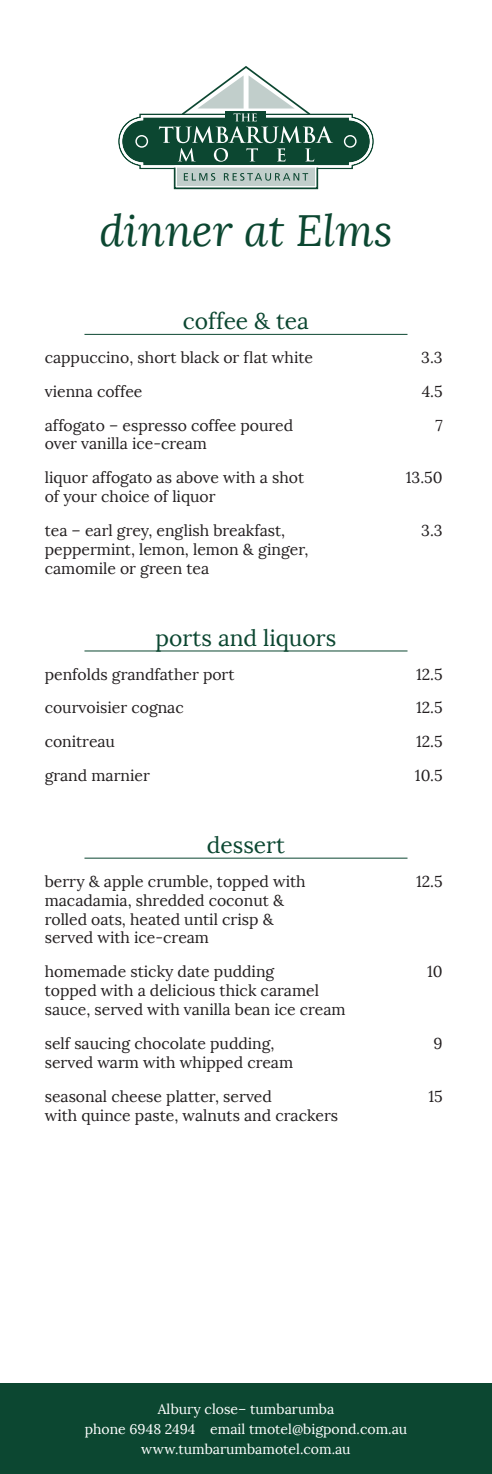
<style>
.page{position:relative;width:492px;height:1474px;background:#fff}
.page>*{position:absolute;margin:0;border:0;box-sizing:border-box;transform-origin:0 0}
.t1{font:italic 43.75px "Lora";color:#0c4731}
.Paragraph_Style_1{font:22.75px "Lora";color:#0c4731}
.t2{font:15.75px/18.9px "Lora";color:#231f20}
.t3{font:14px "Lora";color:#fff}
</style>
<div class="page">
<div style="left:0;top:1383px;width:491px;height:90px;background:#0c4731"></div>
<hr style="left:84px;top:334px;width:323px;height:1px;background:#0c4731">
<hr style="left:84px;top:650px;width:323px;height:1px;background:#0c4731">
<hr style="left:84px;top:857px;width:323px;height:1px;background:#0c4731">
<svg style="left:118px;top:66px;width:256px;height:124px"></svg>
<p class="t1" style="left:99px;top:204px;width:294px">dinner at Elms</p>
<p class="Paragraph_Style_1" style="left:183px;top:308px;width:127px">coffee &amp; tea</p>
<p class="t2" style="left:45px;top:348px;width:269px">cappuccino, short black or flat white</p>
<p class="t2" style="left:420px;top:348px;width:23px">3.3</p>
<p class="t2" style="left:45px;top:382px;width:99px">vienna coffee</p>
<p class="t2" style="left:421px;top:382px;width:22px">4.5</p>
<p class="t2" style="left:45px;top:416px;width:250px">affogato – espresso coffee poured</p>
<p class="t2" style="left:435px;top:416px;width:9px">7</p>
<p class="t2" style="left:45px;top:435px;width:164px">over vanilla ice-cream</p>
<p class="t2" style="left:45px;top:468px;width:261px">liquor affogato as above with a shot</p>
<p class="t2" style="left:405px;top:468px;width:38px">13.50</p>
<p class="t2" style="left:45px;top:487px;width:172px">of your choice of liquor</p>
<p class="t2" style="left:45px;top:521px;width:242px">tea – earl grey, english breakfast,</p>
<p class="t2" style="left:420px;top:521px;width:23px">3.3</p>
<p class="t2" style="left:45px;top:540px;width:265px">peppermint, lemon, lemon &amp; ginger, camomile or green tea</p>
<p class="Paragraph_Style_1" style="left:155px;top:624px;width:182px">ports and liquors</p>
<p class="t2" style="left:45px;top:665px;width:191px">penfolds grandfather port</p>
<p class="t2" style="left:415px;top:665px;width:28px">12.5</p>
<p class="t2" style="left:45px;top:698px;width:140px">courvoisier cognac</p>
<p class="t2" style="left:415px;top:698px;width:28px">12.5</p>
<p class="t2" style="left:45px;top:732px;width:72px">conitreau</p>
<p class="t2" style="left:415px;top:732px;width:28px">12.5</p>
<p class="t2" style="left:45px;top:766px;width:107px">grand marnier</p>
<p class="t2" style="left:414px;top:766px;width:29px">10.5</p>
<p class="Paragraph_Style_1" style="left:206px;top:831px;width:80px">dessert</p>
<p class="t2" style="left:45px;top:872px;width:262px">berry &amp; apple crumble, topped with</p>
<p class="t2" style="left:415px;top:872px;width:28px">12.5</p>
<p class="t2" style="left:45px;top:891px;width:240px">macadamia, shredded coconut &amp; rolled oats, heated until crisp &amp; served with ice-cream</p>
<p class="t2" style="left:45px;top:962px;width:231px">homemade sticky date pudding</p>
<p class="t2" style="left:426px;top:962px;width:17px">10</p>
<p class="t2" style="left:45px;top:981px;width:302px">topped with a delicious thick caramel sauce, served with vanilla bean ice cream</p>
<p class="t2" style="left:45px;top:1034px;width:231px">self saucing chocolate pudding,</p>
<p class="t2" style="left:433px;top:1034px;width:11px">9</p>
<p class="t2" style="left:45px;top:1053px;width:250px">served warm with whipped cream</p>
<p class="t2" style="left:45px;top:1086px;width:228px">seasonal cheese platter, served</p>
<p class="t2" style="left:428px;top:1086px;width:16px">15</p>
<p class="t2" style="left:45px;top:1105px;width:294px">with quince paste, walnuts and crackers</p>
<p class="t3" style="left:157px;top:1400px;width:178px">Albury close– tumbarumba</p>
<p class="t3" style="left:85px;top:1420px;width:323px">phone 6948 2494 email tmotel@bigpond.com.au</p>
<p class="t3" style="left:141px;top:1440px;width:210px">www.tumbarumbamotel.com.au</p>
</div>
